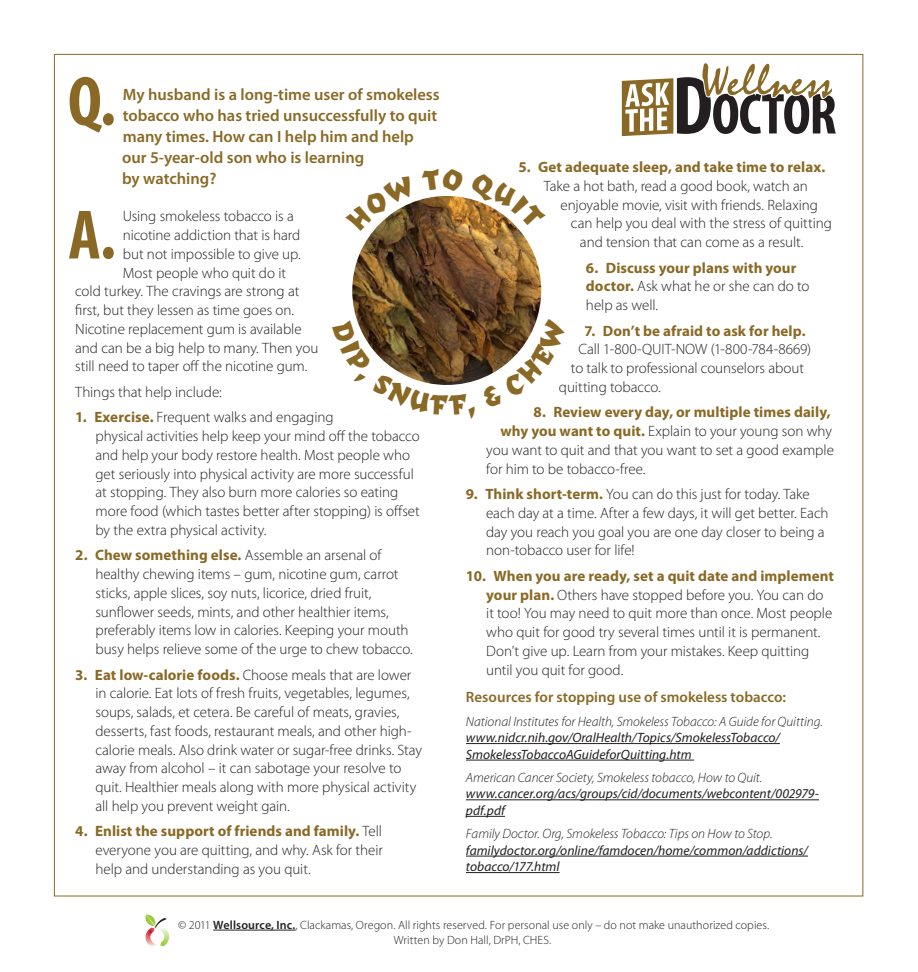
<style>
.page{position:relative;width:918px;height:972px;background:#fff}
.page>*{position:absolute;margin:0;border:0;box-sizing:border-box;transform-origin:0 0}
.t1{font:700 condensed 70.5px "Myriad Pro";color:#896925}
.t2{font:600 16.5px/21px "Myriad Pro";color:#896925}
.t3{font:300 15px/18.8px "Myriad Pro";letter-spacing:-.005em;color:#231f20}
.t4{font:700 15px/18.8px "Myriad Pro";letter-spacing:.005em;color:#896925}
.t5{font:600 15px "Myriad Pro";color:#896925}
.t6{font:italic 13.5px/16.5px "Myriad Pro";color:#231f20}
.t7{font:italic 300 13.5px "Myriad Pro";color:#231f20}
.t8{font:300 12px/15px "Myriad Pro";letter-spacing:.005em;color:#231f20;text-align:center}
.s1{font-weight:700;color:#896925}
.s2{font-weight:300;color:#231f20}
.s3{font-weight:600}
</style>
<div class="page">
<svg style="left:622px;top:53px;width:214px;height:83px"></svg>
<img style="left:352px;top:196px;width:189px;height:189px;border-radius:95px">
<hr style="left:213px;top:930px;width:83px;height:1px;background:#231f20">
<svg style="left:145px;top:914px;width:25px;height:33px"></svg>
<hr style="left:466px;top:743px;width:314px;height:1px;background:#231f20">
<hr style="left:466px;top:760px;width:228px;height:1px;background:#231f20">
<hr style="left:466px;top:799px;width:353px;height:1px;background:#231f20">
<hr style="left:466px;top:816px;width:39px;height:1px;background:#231f20">
<hr style="left:466px;top:856px;width:342px;height:1px;background:#231f20">
<hr style="left:466px;top:872px;width:94px;height:1px;background:#231f20">
<svg style="left:356px;top:318px;width:181px;height:67px"></svg>
<svg style="left:372px;top:196px;width:91px;height:36px"></svg>
<svg style="left:469px;top:198px;width:50px;height:31px"></svg>
<h1 class="t1" style="left:68px;top:57px;width:50px">Q.</h1>
<p class="t2" style="left:122px;top:84px;width:319px">My husband is a long-time user of smokeless tobacco who has tried unsuccessfully to quit many times. How can I help him and help our 5-year-old son who is learning<br>by watching?</p>
<p class="t3" style="left:123px;top:207px;width:173px">Using smokeless tobacco is a</p>
<p class="t3" style="left:123px;top:226px;width:179px">nicotine addiction that is hard</p>
<p class="t3" style="left:123px;top:244px;width:180px">but not impossible to give up.</p>
<p class="t3" style="left:123px;top:263px;width:165px">Most people who quit do it</p>
<p class="t3" style="left:75px;top:282px;width:226px">cold turkey. The cravings are strong at</p>
<p class="t3" style="left:75px;top:301px;width:220px">first, but they lessen as time goes on.</p>
<p class="t3" style="left:75px;top:319px;width:228px">Nicotine replacement gum is available</p>
<p class="t3" style="left:75px;top:338px;width:245px">and can be a big help to many. Then you</p>
<p class="t3" style="left:75px;top:357px;width:234px">still need to taper off the nicotine gum.</p>
<p class="t3" style="left:75px;top:382px;width:148px">Things that help include:</p>
<p class="t3" style="left:95px;top:408px;width:326px;text-indent:-20px"><span class="s1">1. Exercise.</span> Frequent walks and engaging<br>physical activities help keep your mind off the tobacco and help your body restore health. Most people who get seriously into physical activity are more successful at stopping. They also burn more calories so eating more food (which tastes better after stopping) is offset by the extra physical activity.</p>
<p class="t3" style="left:95px;top:546px;width:319px;text-indent:-20px"><span class="s1">2. Chew something else.</span> Assemble an arsenal of healthy chewing items – gum, nicotine gum, carrot sticks, apple slices, soy nuts, licorice, dried fruit, sunflower seeds, mints, and other healthier items, preferably items low in calories. Keeping your mouth busy helps relieve some of the urge to chew tobacco.</p>
<p class="t3" style="left:95px;top:665px;width:328px;text-indent:-20px"><span class="s1">3. Eat low-calorie foods.</span> Choose meals that are lower in calorie. Eat lots of fresh fruits, vegetables, legumes, soups, salads, et cetera. Be careful of meats, gravies, desserts, fast foods, restaurant meals, and other high&shy;calorie meals. Also drink water or sugar-free drinks. Stay away from alcohol – it can sabotage your resolve to quit. Healthier meals along with more physical activity all help you prevent weight gain.</p>
<p class="t3" style="left:95px;top:822px;width:289px;text-align:justify;text-indent:-20px"><span class="s1">4. Enlist the support of friends and family.</span> Tell everyone you are quitting, and why. Ask for their help and understanding as you quit.</p>
<h1 class="t1" style="left:68px;top:191px;width:49px">A.</h1>
<p class="t4" style="left:518px;top:157px;width:308px">5. Get adequate sleep, and take time to relax.</p>
<p class="t3" style="left:544px;top:176px;width:265px">Take a hot bath, read a good book, watch an</p>
<p class="t3" style="left:560px;top:195px;width:259px">enjoyable movie, visit with friends. Relaxing</p>
<p class="t3" style="left:571px;top:214px;width:263px">can help you deal with the stress of quitting</p>
<p class="t3" style="left:580px;top:233px;width:225px">and tension that can come as a result.</p>
<p class="t4" style="left:586px;top:258px;width:225px">6. Discuss your plans with your doctor. <span class="s2">Ask what he or she can do to help as well.</span></p>
<p class="t4" style="left:584px;top:321px;width:223px">7. Don’t be afraid to ask for help.</p>
<p class="t3" style="left:578px;top:340px;width:234px">Call 1-800-QUIT-NOW (1-800-784-8669)</p>
<p class="t3" style="left:571px;top:359px;width:235px">to talk to professional counselors about</p>
<p class="t3" style="left:559px;top:377px;width:103px">quitting tobacco.</p>
<p class="t4" style="left:533px;top:403px;width:299px">8. Review every day, or multiple times daily,</p>
<p class="t3" style="left:500px;top:422px;width:333px"><span class="s1">why you want to quit.</span> Explain to your young son why</p>
<p class="t3" style="left:486px;top:440px;width:349px">you want to quit and that you want to set a good example</p>
<p class="t3" style="left:486px;top:459px;width:161px">for him to be tobacco-free.</p>
<p class="t3" style="left:486px;top:485px;width:344px;text-indent:-20px"><span class="s1">9. Think short-term.</span> You can do this just for today. Take each day at a time. After a few days, it will get better. Each day you reach you goal you are one day closer to being a non-tobacco user for life!</p>
<p class="t3" style="left:486px;top:566px;width:349px;text-indent:-20px"><span class="s1">10. When you are ready, set a quit date and implement your plan.</span> Others have stopped before you. You can do it too! You may need to quit more than once. Most people who quit for good try several times until it is permanent.<br>Don’t give up. Learn from your mistakes. Keep quitting until you quit for good.</p>
<p class="t5" style="left:466px;top:688px;width:321px">Resources for stopping use of smokeless tobacco:</p>
<p class="t7" style="left:466px;top:713px;width:359px">National Institutes for Health, Smokeless Tobacco: A Guide for Quitting.</p>
<p class="t6" style="left:466px;top:729px;width:315px">www.nidcr.nih.gov/OralHealth/Topics/SmokelessTobacco/<br>SmokelessTobaccoAGuideforQuitting.htm</p>
<p class="t7" style="left:466px;top:769px;width:298px">American Cancer Society, Smokeless tobacco, How to Quit.</p>
<p class="t6" style="left:466px;top:785px;width:355px">www.cancer.org/acs/groups/cid/documents/webcontent/002979- pdf.pdf</p>
<p class="t7" style="left:466px;top:826px;width:308px">Family Doctor. Org, Smokeless Tobacco: Tips on How to Stop.</p>
<p class="t6" style="left:466px;top:842px;width:343px">familydoctor.org/online/famdocen/home/common/addictions/ tobacco/177.html</p>
<p class="t8" style="left:178px;top:917px;width:593px">© 2011 <span class="s3">Wellsource, Inc.</span>, Clackamas, Oregon. All rights reserved. For personal use only – do not make unauthorized copies.<br>Written by Don Hall, DrPH, CHES.</p>
</div>
